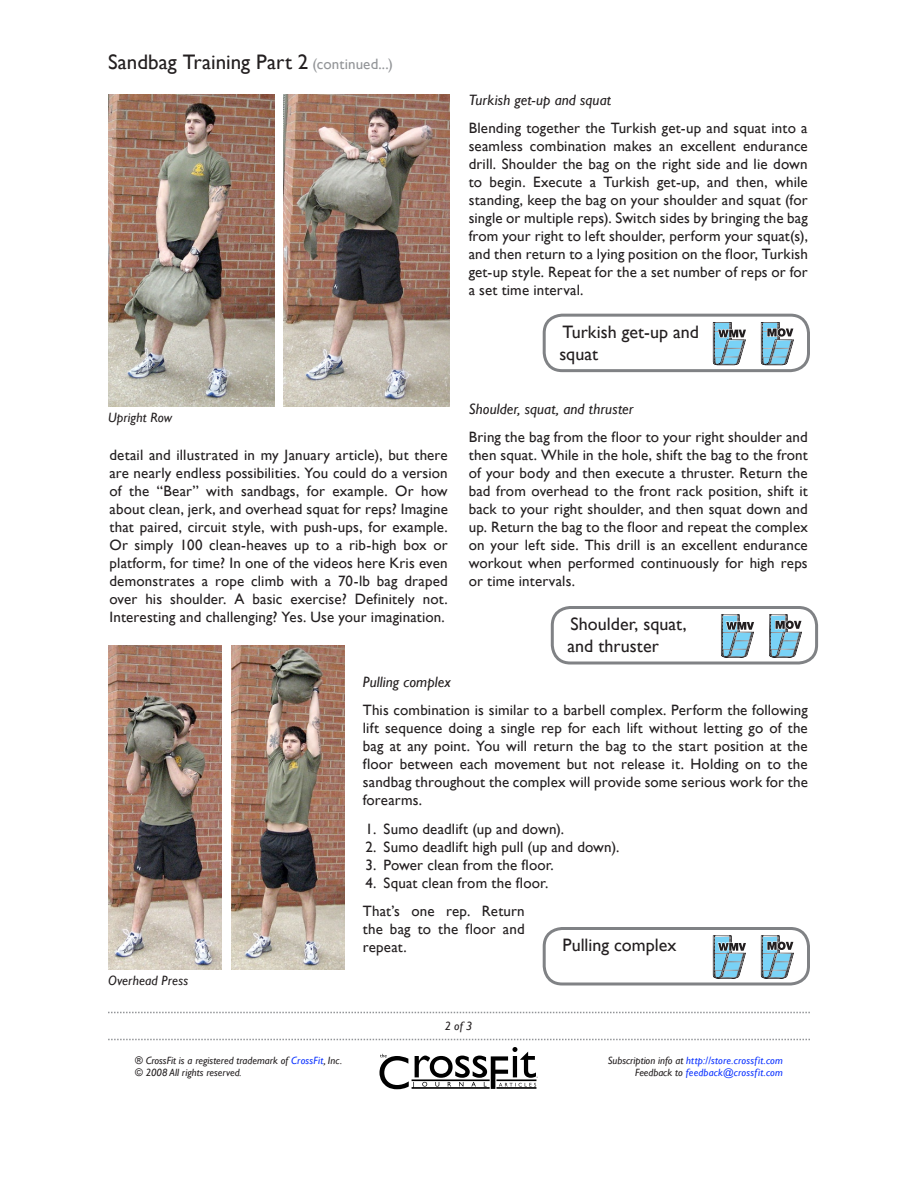
<style>
.page{position:relative;width:918px;height:1188px;background:#fff}
.page>*{position:absolute;margin:0;border:0;box-sizing:border-box;transform-origin:0 0}
.t1{font:21px "Gill Sans";color:#231f20}
.t2{font:18px/21.6px "Gill Sans";color:#231f20}
.t3{font:15px/18px "Gill Sans";letter-spacing:.01em;color:#231f20;text-align:justify}
.t4{font:italic 15px "Gill Sans";letter-spacing:.005em;color:#231f20}
.t5{font:italic 13.5px "Gill Sans";letter-spacing:.01em;color:#231f20}
.t6{font:italic 12px "Gill Sans";color:#231f20}
.t7{font:italic 10.5px/12.6px "Gill Sans";letter-spacing:.015em;color:#0a31ff;text-align:right}
.t8{font:italic 10.5px/12.6px "Gill Sans";color:#231f20}
.s1{font-size:15px;color:#939598}
.s2{color:#0a31ff}
.s3{color:#231f20}
</style>
<div class="page">
<svg style="left:380px;top:1047px;width:158px;height:42px"></svg>
<svg style="left:108px;top:1012px;width:702px;height:1px"></svg>
<svg style="left:108px;top:1039px;width:702px;height:1px"></svg>
<img style="left:108px;top:94px;width:166px;height:313px">
<img style="left:284px;top:94px;width:166px;height:313px">
<div style="left:543px;top:314px;width:267px;height:58px;border:3px solid #808285;border-radius:18px"></div>
<svg style="left:761px;top:323px;width:33px;height:42px"></svg>
<svg style="left:713px;top:322px;width:33px;height:43px"></svg>
<img style="left:231px;top:646px;width:114px;height:324px">
<img style="left:108px;top:646px;width:113px;height:324px">
<div style="left:551px;top:606px;width:267px;height:58px;border:3px solid #808285;border-radius:18px"></div>
<svg style="left:769px;top:615px;width:33px;height:42px"></svg>
<svg style="left:721px;top:615px;width:33px;height:42px"></svg>
<div style="left:543px;top:927px;width:267px;height:59px;border:3px solid #808285;border-radius:18px"></div>
<svg style="left:761px;top:936px;width:33px;height:42px"></svg>
<svg style="left:713px;top:936px;width:33px;height:42px"></svg>
<h1 class="t1" style="left:108px;top:49px;width:287px">Sandbag Training Part 2 <span class="s1">(continued...)</span></h1>
<p class="t5" style="left:108px;top:410px;width:66px">Upright Row</p>
<p class="t3" style="left:110px;top:446px;width:340px">detail and illustrated in my January article), but there are nearly endless possibilities. You could do a version of the “Bear” with sandbags, for example. Or how about clean, jerk, and overhead squat for reps? Imagine that paired, circuit style, with push-ups, for example.<br>Or simply 100 clean-heaves up to a rib-high box or platform, for time? In one of the videos here Kris even demonstrates a rope climb with a 70-lb bag draped over his shoulder. A basic exercise? Definitely not.<br>Interesting and challenging? Yes. Use your imagination.</p>
<p class="t4" style="left:469px;top:91px;width:144px">Turkish get-up and squat</p>
<p class="t3" style="left:469px;top:119px;width:341px">Blending together the Turkish get-up and squat into a seamless combination makes an excellent endurance drill. Shoulder the bag on the right side and lie down to begin. Execute a Turkish get-up, and then, while standing, keep the bag on your shoulder and squat (for single or multiple reps). Switch sides by bringing the bag from your right to left shoulder, perform your squat(s), and then return to a lying position on the floor, Turkish get-up style. Repeat for the a set number of reps or for a set time interval.</p>
<p class="t2" style="left:559px;top:321px;width:141px">Turkish get-up and squat</p>
<p class="t4" style="left:469px;top:400px;width:166px">Shoulder, squat, and thruster</p>
<p class="t3" style="left:469px;top:428px;width:341px">Bring the bag from the floor to your right shoulder and then squat. While in the hole, shift the bag to the front of your body and then execute a thruster. Return the bad from overhead to the front rack position, shift it back to your right shoulder, and then squat down and up. Return the bag to the floor and repeat the complex on your left side. This drill is an excellent endurance workout when performed continuously for high reps or time intervals.</p>
<p class="t2" style="left:568px;top:613px;width:121px">Shoulder, squat, and thruster</p>
<p class="t5" style="left:108px;top:973px;width:82px">Overhead Press</p>
<p class="t4" style="left:363px;top:673px;width:90px">Pulling complex</p>
<p class="t3" style="left:363px;top:701px;width:447px">This combination is similar to a barbell complex. Perform the following lift sequence doing a single rep for each lift without letting go of the bag at any point. You will return the bag to the start position at the floor between each movement but not release it. Holding on to the sandbag throughout the complex will provide some serious work for the forearms.</p>
<p class="t3" style="left:384px;top:820px;width:237px;text-align:left">Sumo deadlift (up and down).<br>Sumo deadlift high pull (up and down).<br>Power clean from the floor.<br>Squat clean from the floor.</p>
<p class="t3" style="left:363px;top:902px;width:163px">That’s one rep. Return the bag to the floor and repeat.</p>
<p class="t3" style="left:366px;top:820px;width:12px">1.<br>2.<br>3.<br>4.</p>
<p class="t2" style="left:562px;top:934px;width:116px">Pulling complex</p>
<p class="t6" style="left:445px;top:1019px;width:29px">2 of 3</p>
<p class="t8" style="left:135px;top:1054px;width:209px">® CrossFit is a registered trademark of <span class="s2">CrossFit</span>, Inc. © 2008 All rights reserved.</p>
<p class="t7" style="left:608px;top:1054px;width:177px"><span class="s3">Subscription info at</span> http://store.crossfit.com<br><span class="s3">Feedback to</span> feedback@crossfit.com</p>
</div>
